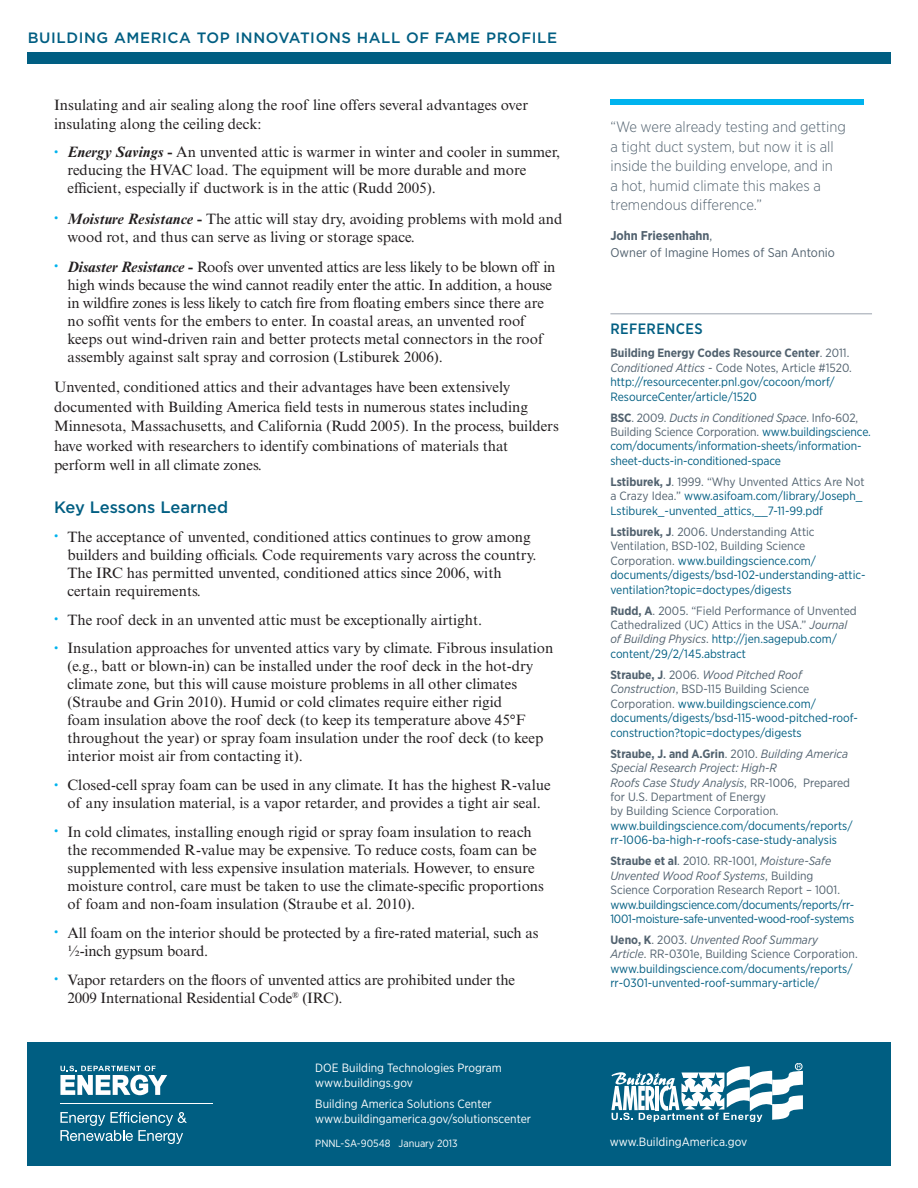
<style>
.page{position:relative;width:918px;height:1188px;background:#fff}
.page>*{position:absolute;margin:0;border:0;box-sizing:border-box;transform-origin:0 0}
.t1{font:500 16.5px "Gotham";color:#005e82}
.t2{font:15px/18px "Times New Roman MT Std";color:#231f20}
.t3{font:300 15px/19.5px "Gotham Narrow";color:#52626f}
.t4{font:500 15px "Gotham";letter-spacing:.04em;color:#005e82}
.t5{font:500 15px "Gotham Narrow";letter-spacing:.025em;color:#005e82}
.t6{font:12.75px/16.5px "Gotham Narrow";color:#52626f}
.t7{font:12px/14.4px "Gotham Narrow";color:#005e82}
.t8{font:12px/14.4px "Gotham Narrow";color:#52626f}
.t9{font:12px/15px "Gotham Narrow";color:#fff}
.t10{font:12px/14.4px "Gotham Narrow";letter-spacing:-.02em;color:#005e82}
.t11{font:10.5px "Gotham Narrow";color:#fff}
.s1{font-size:12px;color:#00b3ee}
.s2{font-weight:700;font-style:italic}
.s3{font-weight:700}
.s4{font-weight:700;color:#52626f}
.s5{color:#52626f}
.s6{font-style:italic;color:#52626f}
.s7{font-style:italic}
.s8{color:#005e82}
</style>
<div class="page">
<div style="left:27px;top:52px;width:864px;height:12px;background:#005e82"></div>
<hr style="left:610px;top:314px;width:262px;height:1px;background:#9aa2ad">
<svg style="left:610px;top:99px;width:254px;height:5px"></svg>
<div style="left:27px;top:1043px;width:864px;height:123px;background:#005e82"></div>
<svg style="left:60px;top:1066px;width:107px;height:29px"></svg>
<hr style="left:60px;top:1103px;width:153px;height:1px;background:#fff">
<svg style="left:60px;top:1112px;width:127px;height:32px"></svg>
<svg style="left:611px;top:1064px;width:192px;height:58px"></svg>
<div style="left:795px;top:1063px;width:7px;height:7px;border:1px solid #fff;border-radius:50%"></div>
<p class="t4" style="left:28px;top:29px;width:531px">BUILDING AMERICA TOP INNOVATIONS HALL OF FAME PROFILE</p>
<p class="t2" style="left:54px;top:95px;width:476px;line-height:19.5px">Insulating and air sealing along the roof line offers several advantages over insulating along the ceiling deck:</p>
<p class="t2" style="left:68px;top:143px;width:494px;text-indent:-14px"><span class="s1">•</span> <span class="s2">Energy Savings -</span> An unvented attic is warmer in winter and cooler in summer, reducing the HVAC load. The equipment will be more durable and more efficient, especially if ductwork is in the attic (Rudd 2005).</p>
<p class="t2" style="left:68px;top:210px;width:497px;text-indent:-14px"><span class="s1">•</span> <span class="s2">Moisture Resistance -</span> The attic will stay dry, avoiding problems with mold and wood rot, and thus can serve as living or storage space.</p>
<p class="t2" style="left:68px;top:258px;width:490px;text-indent:-14px"><span class="s1">•</span> <span class="s2">Disaster Resistance -</span> Roofs over unvented attics are less likely to be blown off in high winds because the wind cannot readily enter the attic. In addition, a house in wildfire zones is less likely to catch fire from floating embers since there are no soffit vents for the embers to enter. In coastal areas, an unvented roof keeps out wind-driven rain and better protects metal connectors in the roof assembly against salt spray and corrosion (Lstiburek 2006).</p>
<p class="t2" style="left:54px;top:377px;width:506px;line-height:19.5px">Unvented, conditioned attics and their advantages have been extensively documented with Building America field tests in numerous states including Minnesota, Massachusetts, and California (Rudd 2005). In the process, builders have worked with researchers to identify combinations of materials that perform well in all climate zones.</p>
<p class="t1" style="left:54px;top:498px;width:176px">Key Lessons Learned</p>
<p class="t2" style="left:68px;top:528px;width:471px;text-indent:-14px"><span class="s1">•</span> The acceptance of unvented, conditioned attics continues to grow among builders and building officials. Code requirements vary across the country.<br>The IRC has permitted unvented, conditioned attics since 2006, with certain requirements.</p>
<p class="t2" style="left:54px;top:610px;width:430px"><span class="s1">•</span> The roof deck in an unvented attic must be exceptionally airtight.</p>
<p class="t2" style="left:68px;top:639px;width:487px;text-indent:-14px"><span class="s1">•</span> Insulation approaches for unvented attics vary by climate. Fibrous insulation (e.g., batt or blown-in) can be installed under the roof deck in the hot-dry climate zone, but this will cause moisture problems in all other climates (Straube and Grin 2010). Humid or cold climates require either rigid<br>foam insulation above the roof deck (to keep its temperature above 45°F throughout the year) or spray foam insulation under the roof deck (to keep interior moist air from contacting it).</p>
<p class="t2" style="left:54px;top:776px;width:498px;text-align:center"><span class="s1">•</span> Closed-cell spray foam can be used in any climate. It has the highest R-value of any insulation material, is a vapor retarder, and provides a tight air seal.</p>
<p class="t2" style="left:68px;top:823px;width:478px;text-indent:-14px"><span class="s1">•</span> In cold climates, installing enough rigid or spray foam insulation to reach the recommended R-value may be expensive. To reduce costs, foam can be supplemented with less expensive insulation materials. However, to ensure moisture control, care must be taken to use the climate-specific proportions of foam and non-foam insulation (Straube et al. 2010).</p>
<p class="t2" style="left:68px;top:924px;width:472px;text-indent:-14px"><span class="s1">•</span> All foam on the interior should be protected by a fire-rated material, such as ½-inch gypsum board.</p>
<p class="t2" style="left:68px;top:970px;width:449px;text-indent:-14px"><span class="s1">•</span> Vapor retarders on the floors of unvented attics are prohibited under the<br>2009 International Residential Code<sup>®</sup> (IRC).</p>
<p class="t3" style="left:610px;top:117px;width:237px">“We were already testing and getting a tight duct system, but now it is all inside the building envelope, and in<br>a hot, humid climate this makes a tremendous difference.”</p>
<p class="t6" style="left:610px;top:227px;width:226px"><span class="s3">John Friesenhahn</span>,<br>Owner of Imagine Homes of San Antonio</p>
<p class="t5" style="left:610px;top:319px;width:94px">REFERENCES</p>
<p class="t7" style="left:610px;top:346px;width:243px"><span class="s4">Building Energy Codes Resource Center</span><span class="s5">. 2011.<br></span><span class="s6">Conditioned Attics</span> <span class="s5">- Code Notes, Article #1520. </span>http://resourcecenter.pnl.gov/cocoon/morf/ ResourceCenter/article/1520</p>
<p class="t7" style="left:610px;top:410px;width:262px"><span class="s4">BSC</span><span class="s5">. 2009.</span> <span class="s6">Ducts in Conditioned Space</span><span class="s5">. Info-602, Building Science Corporation.</span> www.buildingscience. com/documents/information-sheets/information&shy;sheet-ducts-in-conditioned-space</p>
<p class="t7" style="left:610px;top:474px;width:256px"><span class="s4">Lstiburek, J</span><span class="s5">. 1999. “Why Unvented Attics Are Not a Crazy Idea.”</span> www.asifoam.com/library/Joseph_<br>Lstiburek_-unvented_attics,__7-11-99.pdf</p>
<p class="t7" style="left:610px;top:524px;width:257px"><span class="s4">Lstiburek, J</span><span class="s5">. 2006. Understanding Attic Ventilation, BSD-102, Building Science Corporation.</span> www.buildingscience.com/ documents/digests/bsd-102-understanding-attic&shy;ventilation?topic=doctypes/digests</p>
<p class="t8" style="left:610px;top:603px;width:248px"><span class="s3">Rudd, A</span>. 2005. “Field Performance of Unvented Cathedralized (UC) Attics in the USA.” <span class="s7">Journal of Building Physics</span>. <span class="s8">http://jen.sagepub.com/ content/29/2/145.abstract</span></p>
<p class="t7" style="left:610px;top:667px;width:249px"><span class="s4">Straube, J</span><span class="s5">. 2006.</span> <span class="s6">Wood Pitched Roof Construction</span><span class="s5">, BSD-115 Building Science Corporation.</span> www.buildingscience.com/ documents/digests/bsd-115-wood-pitched-roof&shy;construction?topic=doctypes/digests</p>
<p class="t8" style="left:610px;top:746px;width:241px"><span class="s3">Straube, J. and A.Grin</span>. 2010. <span class="s7">Building America Special Research Project: High-R<br>Roofs Case Study Analysis</span>, RR-1006, Prepared for U.S. Department of Energy<br>by Building Science Corporation.</p>
<p class="t7" style="left:610px;top:818px;width:244px">www.buildingscience.com/documents/reports/ rr-1006-ba-high-r-roofs-case-study-analysis</p>
<p class="t8" style="left:610px;top:854px;width:231px"><span class="s3">Straube et al</span>. 2010. RR-1001, <span class="s7">Moisture-Safe<br>Unvented Wood Roof Systems</span>, Building<br>Science Corporation Research Report – 1001.</p>
<p class="t10" style="left:610px;top:897px;width:245px">www.buildingscience.com/documents/reports/rr-<br>1001-moisture-safe-unvented-wood-roof-systems</p>
<p class="t7" style="left:610px;top:932px;width:249px"><span class="s4">Ueno, K</span><span class="s5">. 2003.</span> <span class="s6">Unvented Roof Summary<br>Article</span><span class="s5">. RR-0301e, Building Science Corporation. </span>www.buildingscience.com/documents/reports/ rr-0301-unvented-roof-summary-article/</p>
<p class="t9" style="left:315px;top:1060px;width:188px">DOE Building Technologies Program www.buildings.gov</p>
<p class="t9" style="left:315px;top:1096px;width:217px">Building America Solutions Center www.buildingamerica.gov/solutionscenter</p>
<p class="t11" style="left:315px;top:1136px;width:144px">PNNL-SA-90548 January 2013</p>
<p class="t9" style="left:610px;top:1134px;width:139px">www.BuildingAmerica.gov</p>
</div>
